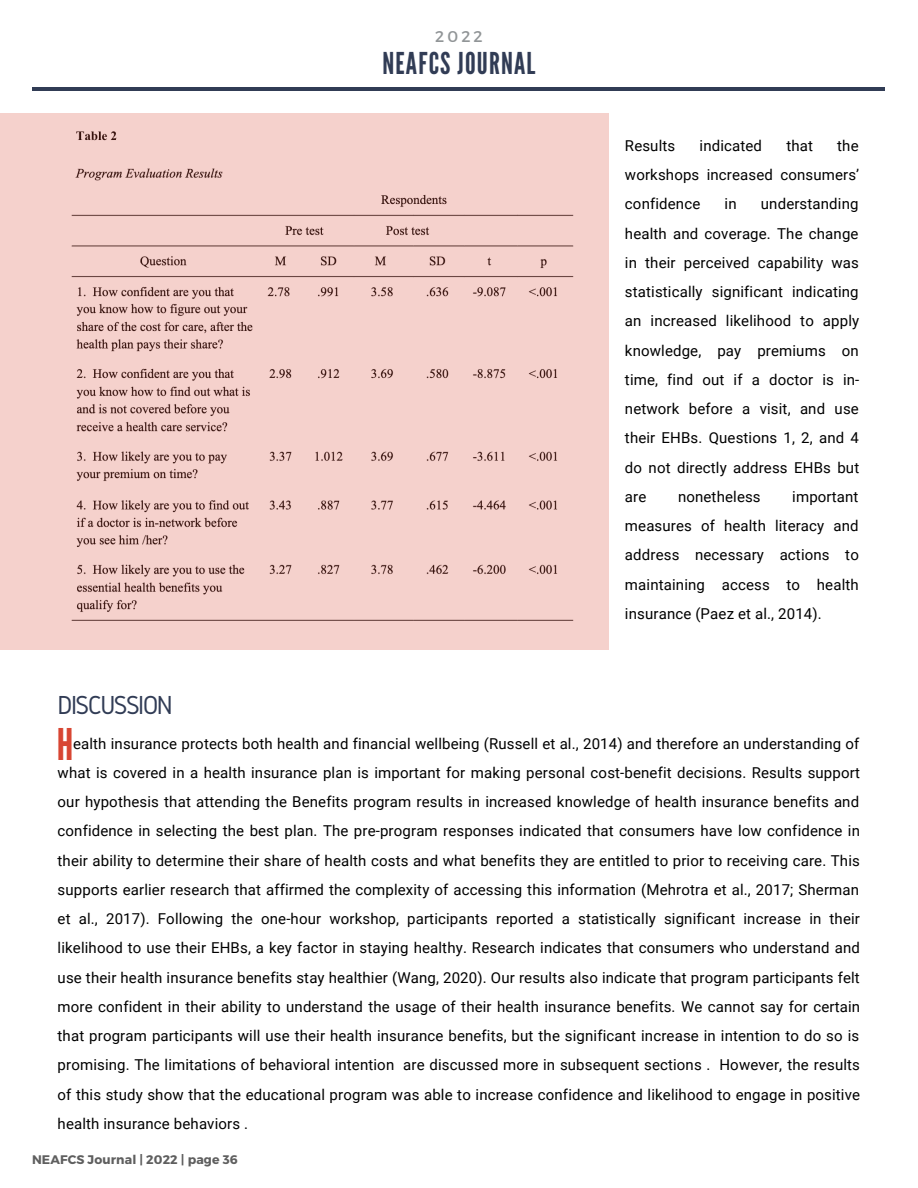
<style>
.page{position:relative;width:918px;height:1188px;background:#fff}
.page>*{position:absolute;margin:0;border:0;box-sizing:border-box;transform-origin:0 0}
.t1{font:43.65px "League Gothic";color:#d84633}
.t2{font:30px "League Gothic";letter-spacing:.04em;color:#313c55}
.t3{font:27.15px "Gidole";letter-spacing:-.06em;color:#313c55}
.t4{font:15.6px "Montserrat";color:#919597}
.t5{font:15px/29.2px "Roboto";letter-spacing:.01em;color:#000;text-align:justify}
.t6{font:700 12.45px "Montserrat";letter-spacing:.01em;color:#5f5f5f}
</style>
<div class="page">
<svg style="left:0;top:113px;width:608px;height:536px;background:#efcbc6"></svg>
<hr style="left:33px;top:88px;width:852px;height:3px;background:#313c55">
<p class="t4" style="left:435px;top:27px;width:49px">2022</p>
<h2 class="t2" style="left:382px;top:46px;width:155px">NEAFCS JOURNAL</h2>
<p class="t5" style="left:625px;top:131px;width:236px;text-indent:212px">the workshops increased consumers’ confidence</p>
<p class="t5" style="left:625px;top:131px;width:52px">Results</p>
<p class="t5" style="left:700px;top:131px;width:64px">indicated</p>
<p class="t5" style="left:786px;top:131px;width:28px">that</p>
<p class="t5" style="left:625px;top:190px;width:236px;text-indent:136px">understanding health and coverage. The change in their perceived capability was statistically significant indicating an increased likelihood to apply knowledge, pay premiums on time, find out if a doctor is in&shy;network before a visit, and use their EHBs. Questions 1, 2, and 4 do not directly address EHBs but are</p>
<p class="t5" style="left:725px;top:190px;width:14px">in</p>
<p class="t5" style="left:678px;top:482px;width:84px">nonetheless</p>
<p class="t5" style="left:625px;top:482px;width:235px;text-indent:167px">important measures of health literacy and address necessary actions to maintaining access to health insurance (Paez et al., 2014).</p>
<h3 class="t3" style="left:58px;top:690px;width:117px">DISCUSSION</h3>
<p class="t5" style="left:58px;top:729px;width:804px;text-indent:15px">ealth insurance protects both health and financial wellbeing (Russell et al., 2014) and therefore an understanding of what is covered in a health insurance plan is important for making personal cost-benefit decisions. Results support our hypothesis that attending the Benefits program results in increased knowledge of health insurance benefits and confidence in selecting the best plan. The pre-program responses indicated that consumers have low confidence in their ability to determine their share of health costs and what benefits they are entitled to prior to receiving care. This supports earlier research that affirmed the complexity of accessing this information (Mehrotra et al., 2017; Sherman et al., 2017). Following the one-hour workshop, participants reported a statistically significant increase in their likelihood to use their EHBs, a key factor in staying healthy. Research indicates that consumers who understand and use their health insurance benefits stay healthier (Wang, 2020). Our results also indicate that program participants felt more confident in their ability to understand the usage of their health insurance benefits. We cannot say for certain that program participants will use their health insurance benefits, but the significant increase in intention to do so is promising. The limitations of behavioral intention are discussed more in subsequent sections . However, the results of this study show that the educational program was able to increase confidence and likelihood to engage in positive health insurance behaviors .</p>
<h1 class="t1" style="left:57px;top:720px;width:18px">H</h1>
<p class="t6" style="left:32px;top:1152px;width:207px">NEAFCS Journal | 2022 | page 36</p>
</div>
